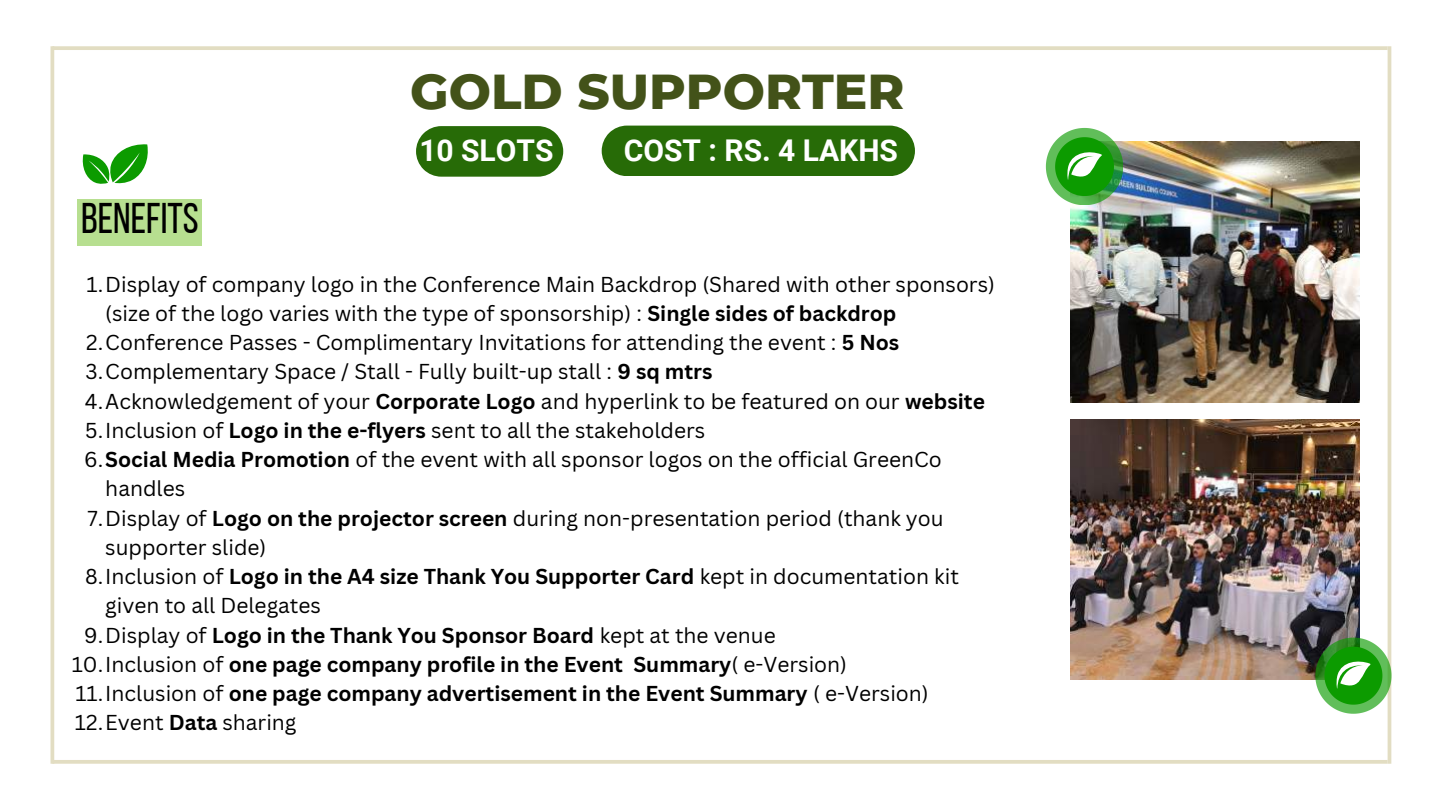
<style>
.page{position:relative;width:1440px;height:810px;background:#fff}
.page>*{position:absolute;margin:0;border:0;box-sizing:border-box;transform-origin:0 0}
.t1{font:800 50px "Montserrat";color:#435219}
.t2{font:42.8px "Bebas Neue";color:#000}
.t3{font:700 30px "Roboto";color:#fff}
.t4{font:21px "Canva Sans";color:#000}
.t5{font:700 21px "Canva Sans";color:#000}
.s1{font-weight:700}
.s2{font-weight:400}
</style>
<div class="page">
<svg style="left:54px;top:46px;width:1334px;height:4px;fill:#e2ddc2"></svg>
<svg style="left:54px;top:760px;width:1334px;height:4px;fill:#e2ddc2"></svg>
<hr style="left:51px;top:46px;width:3px;height:718px;background:#e2ddc2">
<hr style="left:1388px;top:46px;width:3px;height:718px;background:#e2ddc2">
<img style="left:1071px;top:142px;width:288px;height:260px">
<svg style="left:416px;top:126px;width:147px;height:51px"></svg>
<div style="left:602px;top:126px;width:313px;height:50px;background:#276b07"></div>
<img style="left:1071px;top:419px;width:288px;height:261px">
<svg style="left:82px;top:144px;width:66px;height:40px"></svg>
<div style="left:78px;top:199px;width:124px;height:46px;background:#b7df90"></div>
<svg style="left:1046px;top:128px;width:77px;height:77px"></svg>
<svg style="left:1315px;top:638px;width:76px;height:76px"></svg>
<h1 class="t1" style="left:410px;top:61px;width:496px">GOLD SUPPORTER</h1>
<h2 class="t2" style="left:81px;top:201px;width:119px">BENEFITS</h2>
<h3 class="t3" style="left:419px;top:133px;width:136px">10 SLOTS</h3>
<h3 class="t3" style="left:624px;top:133px;width:276px">COST : RS. 4 LAKHS</h3>
<p class="t4" style="left:87px;top:269px;width:910px">1.Display of company logo in the Conference Main Backdrop (Shared with other sponsors)</p>
<p class="t4" style="left:105px;top:298px;width:793px">(size of the logo varies with the type of sponsorship) : <span class="s1">Single sides of backdrop</span></p>
<p class="t4" style="left:86px;top:328px;width:815px">2.Conference Passes - Complimentary Invitations for attending the event : <span class="s1">5 Nos</span></p>
<p class="t4" style="left:86px;top:357px;width:629px">3.Complementary Space / Stall - Fully built-up stall : <span class="s1">9 sq mtrs</span></p>
<p class="t4" style="left:85px;top:386px;width:902px">4.Acknowledgement of your <span class="s1">Corporate Logo</span> and hyperlink to be featured on our <span class="s1">website</span></p>
<p class="t4" style="left:85px;top:415px;width:622px">5.Inclusion of <span class="s1">Logo in the e-flyers</span> sent to all the stakeholders</p>
<p class="t4" style="left:84px;top:445px;width:859px">6.<span class="s1">Social Media Promotion</span> of the event with all sponsor logos on the official GreenCo</p>
<p class="t4" style="left:105px;top:474px;width:81px">handles</p>
<p class="t4" style="left:87px;top:503px;width:858px">7.Display of <span class="s1">Logo on the projector screen</span> during non-presentation period (thank you</p>
<p class="t4" style="left:105px;top:532px;width:163px">supporter slide)</p>
<p class="t5" style="left:85px;top:562px;width:875px"><span class="s2">8.Inclusion of</span> Logo in the A4 size Thank You Supporter Card <span class="s2">kept in documentation kit</span></p>
<p class="t4" style="left:105px;top:591px;width:217px">given to all Delegates</p>
<p class="t5" style="left:84px;top:620px;width:693px"><span class="s2">9.Display of</span> Logo in the Thank You Sponsor Board <span class="s2">kept at the venue</span></p>
<p class="t5" style="left:72px;top:649px;width:777px"><span class="s2">10.Inclusion of</span> one page company profile in the Event Summary<span class="s2">( e-Version)</span></p>
<p class="t5" style="left:75px;top:679px;width:855px"><span class="s2">11.Inclusion of</span> one page company advertisement in the Event Summary <span class="s2">( e-Version)</span></p>
<p class="t4" style="left:75px;top:708px;width:223px">12.Event <span class="s1">Data</span> sharing</p>
</div>
